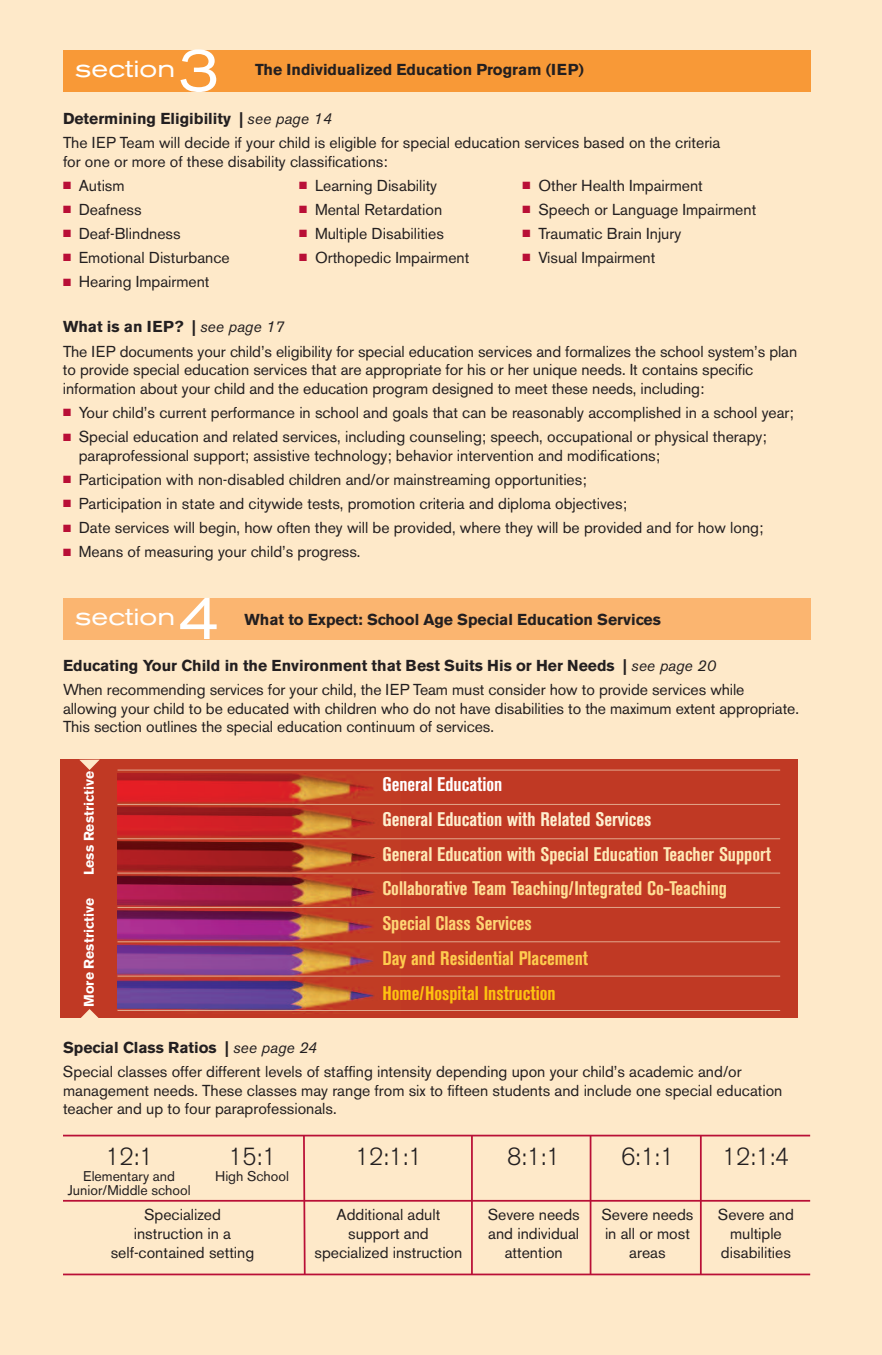
<style>
.page{position:relative;width:882px;height:1355px;background:#fff}
.page>*{position:absolute;margin:0;border:0;box-sizing:border-box;transform-origin:0 0}
.t1{font:expanded 59.68px "Akzidenz Grotesk BE";color:#fff}
.t2{font:300 24.5px "Akzidenz Grotesk BE";color:#231f20}
.t3{font:expanded 24.5px "Akzidenz Grotesk BE";color:#fff}
.t4{font:700 condensed 19.6px "Akzidenz Grotesk BE";color:#fee9b6}
.t5{font:700 condensed 19.6px "Akzidenz Grotesk BE";color:#ffde95}
.t6{font:700 condensed 19.6px "Akzidenz Grotesk BE";color:#fef0d0}
.t7{font:700 condensed 19.6px "Akzidenz Grotesk BE";color:#fecc4e}
.t8{font:700 condensed 19.6px "Akzidenz Grotesk BE";color:#fec210}
.t9{font:700 condensed 19.6px "Akzidenz Grotesk BE";color:#fed474}
.t10{font:700 condensed 19.6px "Akzidenz Grotesk BE";color:#fff}
.t11{font:15.75px/19.2px "Akzidenz Grotesk BE";color:#231f20}
.t12{font:700 15.75px "Akzidenz Grotesk BE";color:#231f20}
.t13{font:14px/14px "Akzidenz Grotesk BE";color:#231f20;text-align:center}
.t14{font:700 13.83px "Akzidenz Grotesk BE";color:#fff}
.s1{font-weight:700}
.s2{font-style:italic}
.s3{color:#b90f36}
</style>
<div class="page">
<div style="left:874px;top:0;width:8px;height:1354px;background:#fee9c9"></div>
<div style="left:0;top:0;width:874px;height:1354px;background:#fee9c9"></div>
<div style="left:63px;top:50px;width:747px;height:42px;background:#f89937"></div>
<div style="left:63px;top:598px;width:747px;height:41px;background:#fbb570"></div>
<svg style="left:302px;top:1136px;width:5px;height:137px"></svg>
<hr style="left:471px;top:1135px;width:2px;height:139px;background:#b90f36">
<hr style="left:590px;top:1135px;width:1px;height:139px;background:#b90f36">
<hr style="left:700px;top:1135px;width:2px;height:139px;background:#b90f36">
<hr style="left:63px;top:1134px;width:747px;height:2px;background:#b90f36">
<hr style="left:63px;top:1199px;width:747px;height:2px;background:#b90f36">
<hr style="left:63px;top:1273px;width:747px;height:2px;background:#b90f36">
<div style="left:60px;top:760px;width:737px;height:258px;background:#c03924"></div>
<img style="left:118px;top:773px;width:282px;height:237px">
<hr style="left:118px;top:769px;width:662px;height:1px;background:#e2a78c">
<hr style="left:118px;top:804px;width:662px;height:1px;background:#e2a78c">
<hr style="left:118px;top:838px;width:662px;height:1px;background:#e2a78c">
<hr style="left:118px;top:872px;width:662px;height:1px;background:#e2a78c">
<hr style="left:118px;top:907px;width:662px;height:1px;background:#e2a78c">
<hr style="left:118px;top:941px;width:662px;height:1px;background:#e2a78c">
<hr style="left:118px;top:975px;width:662px;height:1px;background:#e2a78c">
<hr style="left:118px;top:1010px;width:662px;height:1px;background:#e2a78c">
<svg style="left:79px;top:759px;width:21px;height:11px"></svg>
<svg style="left:81px;top:1009px;width:18px;height:9px"></svg>
<h2 class="t3" style="left:75px;top:60px;width:102px">section</h2>
<h1 class="t1" style="left:178px;top:49px;width:44px">3</h1>
<p class="t12" style="left:255px;top:64px;width:330px">The Individualized Education Program (IEP)</p>
<p class="t11" style="left:63px;top:108px;width:659px;line-height:24.2px"><span class="s1">Determining Eligibility |</span> <span class="s2">see page 14<br></span>The IEP Team will decide if your child is eligible for special education services based on the criteria</p>
<p class="t11" style="left:63px;top:153px;width:326px">for one or more of these disability classifications:</p>
<p class="t11" style="left:63px;top:178px;width:63px"><span class="s3">■</span> Autism</p>
<p class="t11" style="left:299px;top:178px;width:139px"><span class="s3">■</span> Learning Disability</p>
<p class="t11" style="left:522px;top:178px;width:182px"><span class="s3">■</span> Other Health Impairment</p>
<p class="t11" style="left:63px;top:202px;width:80px"><span class="s3">■</span> Deafness</p>
<p class="t11" style="left:299px;top:202px;width:144px"><span class="s3">■</span> Mental Retardation</p>
<p class="t11" style="left:522px;top:202px;width:235px"><span class="s3">■</span> Speech or Language Impairment</p>
<p class="t11" style="left:63px;top:226px;width:119px"><span class="s3">■</span> Deaf-Blindness</p>
<p class="t11" style="left:299px;top:226px;width:146px"><span class="s3">■</span> Multiple Disabilities</p>
<p class="t11" style="left:522px;top:226px;width:160px"><span class="s3">■</span> Traumatic Brain Injury</p>
<p class="t11" style="left:63px;top:250px;width:168px"><span class="s3">■</span> Emotional Disturbance</p>
<p class="t11" style="left:299px;top:250px;width:172px"><span class="s3">■</span> Orthopedic Impairment</p>
<p class="t11" style="left:522px;top:250px;width:134px"><span class="s3">■</span> Visual Impairment</p>
<p class="t11" style="left:63px;top:274px;width:148px"><span class="s3">■</span> Hearing Impairment</p>
<p class="t11" style="left:63px;top:316px;width:736px;line-height:24.2px"><span class="s1">What is an IEP? |</span> <span class="s2">see page 17<br></span>The IEP documents your child’s eligibility for special education services and formalizes the school system’s plan</p>
<p class="t11" style="left:63px;top:362px;width:692px;line-height:18.7px">to provide special education services that are appropriate for his or her unique needs. It contains specific information about your child and the education program designed to meet these needs, including:</p>
<p class="t11" style="left:63px;top:405px;width:732px"><span class="s3">■</span> Your child’s current performance in school and goals that can be reasonably accomplished in a school year;</p>
<p class="t11" style="left:79px;top:429px;width:689px;line-height:18.7px;text-indent:-16px"><span class="s3">■</span> Special education and related services, including counseling; speech, occupational or physical therapy; paraprofessional support; assistive technology; behavior intervention and modifications;</p>
<p class="t11" style="left:63px;top:472px;width:525px"><span class="s3">■</span> Participation with non-disabled children and/or mainstreaming opportunities;</p>
<p class="t11" style="left:63px;top:496px;width:565px"><span class="s3">■</span> Participation in state and citywide tests, promotion criteria and diploma objectives;</p>
<p class="t11" style="left:63px;top:520px;width:702px"><span class="s3">■</span> Date services will begin, how often they will be provided, where they will be provided and for how long;</p>
<p class="t11" style="left:63px;top:544px;width:299px"><span class="s3">■</span> Means of measuring your child’s progress.</p>
<h2 class="t3" style="left:75px;top:608px;width:102px">section</h2>
<h1 class="t1" style="left:178px;top:597px;width:44px">4</h1>
<p class="t12" style="left:244px;top:613px;width:418px">What to Expect: School Age Special Education Services</p>
<p class="t11" style="left:63px;top:655px;width:683px;line-height:24.2px"><span class="s1">Educating Your Child in the Environment that Best Suits His or Her Needs |</span> <span class="s2">see page 20<br></span>When recommending services for your child, the IEP Team must consider how to provide services while</p>
<p class="t11" style="left:63px;top:700px;width:737px;line-height:18.7px">allowing your child to be educated with children who do not have disabilities to the maximum extent appropriate.<br>This section outlines the special education continuum of services.</p>
<p class="t14" style="left:84px;top:875px;width:106px;rotate:-90deg">Less Restrictive</p>
<p class="t14" style="left:84px;top:1007px;width:110px;rotate:-90deg">More Restrictive</p>
<p class="t10" style="left:382px;top:777px;width:121px">General Education</p>
<p class="t6" style="left:382px;top:812px;width:271px">General Education with Related Services</p>
<p class="t4" style="left:382px;top:846px;width:390px">General Education with Special Education Teacher Support</p>
<p class="t5" style="left:382px;top:881px;width:346px">Collaborative Team Teaching/Integrated Co-Teaching</p>
<p class="t9" style="left:382px;top:916px;width:151px">Special Class Services</p>
<p class="t7" style="left:382px;top:951px;width:207px">Day and Residential Placement</p>
<p class="t8" style="left:382px;top:986px;width:175px">Home/Hospital Instruction</p>
<p class="t11" style="left:63px;top:1036px;width:680px;line-height:24.2px"><span class="s1">Special Class Ratios |</span> <span class="s2">see page 24<br></span>Special classes offer different levels of staffing intensity depending upon your child’s academic and/or</p>
<p class="t11" style="left:63px;top:1082px;width:721px;line-height:18.7px">management needs. These classes may range from six to fifteen students and include one special education teacher and up to four paraprofessionals.</p>
<h2 class="t2" style="left:105px;top:1145px;width:49px">12:1</h2>
<p class="t13" style="left:68px;top:1170px;width:124px">Elementary and<br>Junior/Middle school</p>
<h2 class="t2" style="left:228px;top:1145px;width:49px">15:1</h2>
<p class="t13" style="left:215px;top:1170px;width:75px">High School</p>
<h2 class="t2" style="left:355px;top:1145px;width:69px">12:1:1</h2>
<h2 class="t2" style="left:507px;top:1145px;width:54px">8:1:1</h2>
<h2 class="t2" style="left:621px;top:1145px;width:54px">6:1:1</h2>
<h2 class="t2" style="left:722px;top:1145px;width:69px">12:1:4</h2>
<p class="t11" style="left:111px;top:1206px;width:145px;text-align:center">Specialized instruction in a self-contained setting</p>
<p class="t11" style="left:315px;top:1206px;width:149px;text-align:center">Additional adult support and specialized instruction</p>
<p class="t11" style="left:488px;top:1206px;width:94px;text-align:center">Severe needs and individual attention</p>
<p class="t11" style="left:601px;top:1206px;width:94px;text-align:center">Severe needs in all or most areas</p>
<p class="t11" style="left:718px;top:1206px;width:78px;text-align:center">Severe and multiple disabilities</p>
</div>
